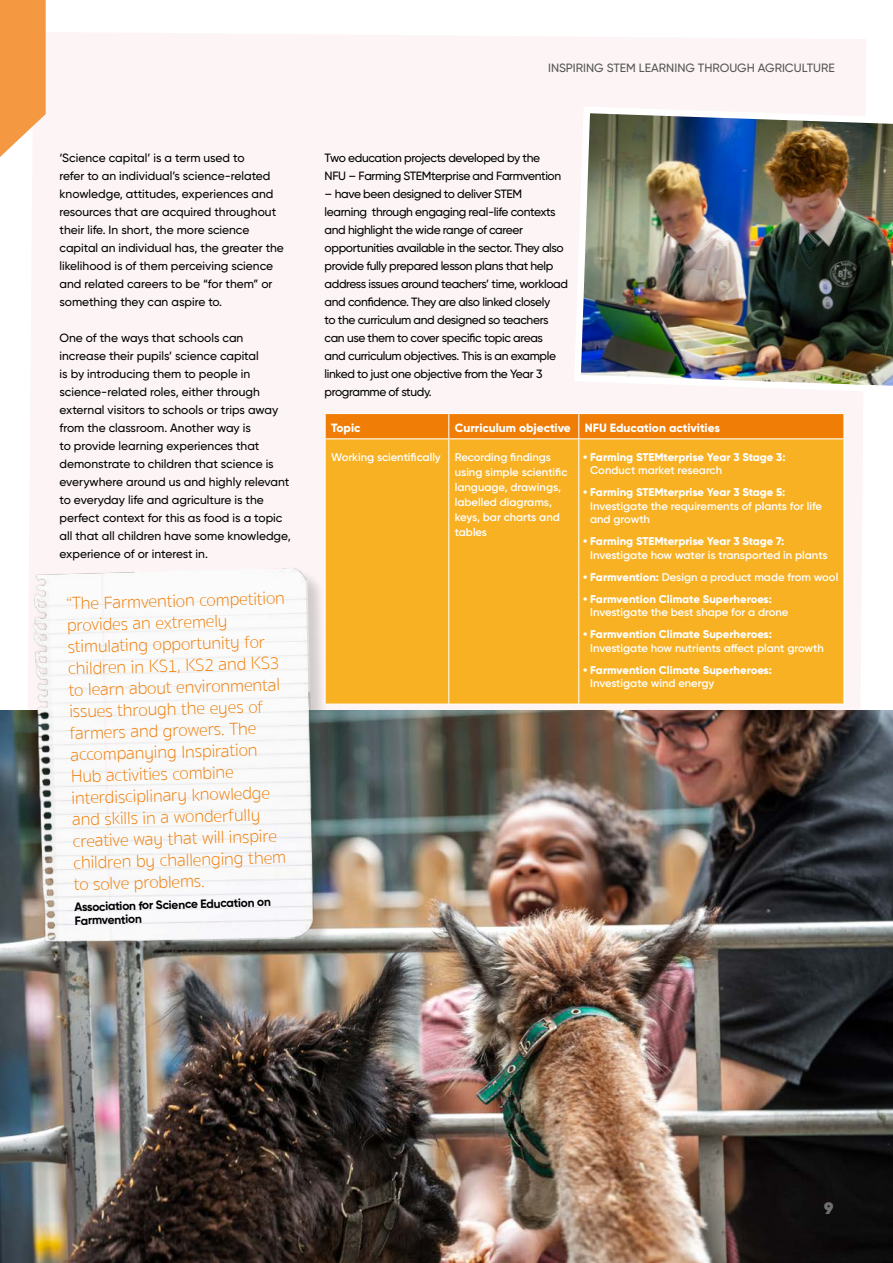
<style>
.page{position:relative;width:893px;height:1263px;background:#fff}
.page>*{position:absolute;margin:0;border:0;box-sizing:border-box;transform-origin:0 0}
.t1{font:100 18px/21.6px "Sukhumvit Set";color:#ef7d06}
.t2{font:800 16.5px "Gilroy";color:#706f6f}
.t3{font:500 12px/18px "Gilroy";color:#000}
.t4{font:500 12px/18px "Gilroy";letter-spacing:-.02em;color:#000}
.t5{font:800 12px "Gilroy";color:#fff}
.t6{font:700 12px/14px "Gilroy";color:#000}
.t7{font:500 12px "Gilroy";color:#575756}
.t8{font:600 11.25px/15px "Gilroy";color:#fff}
.t9{font:800 11.25px "Gilroy";color:#fff}
.s1{font-weight:800}
</style>
<div class="page">
<svg style="left:0;top:0;width:46px;height:157px;background:#f5a65c"></svg>
<img style="left:1px;top:711px;width:892px;height:552px">
<div style="left:35px;top:569px;width:297px;height:391px;background:#000;opacity:.17"></div>
<img style="left:32px;top:567px;width:285px;height:378px">
<img style="left:581px;top:113px;width:312px;height:273px">
<div style="left:326px;top:439px;width:517px;height:264px;background:#f8b123"></div>
<svg style="left:325px;top:413px;width:519px;height:25px;background:#ef8312"></svg>
<hr style="left:325px;top:439px;width:1px;height:264px;background:#fff">
<hr style="left:448px;top:439px;width:1px;height:264px;background:#fff">
<hr style="left:578px;top:439px;width:1px;height:264px;background:#fff">
<hr style="left:325px;top:703px;width:124px;height:2px;background:#fff">
<p class="t3" style="left:60px;top:149px;width:226px">‘Science capital’ is a term used to<br>refer to an individual’s science-related knowledge, attitudes, experiences and resources that are acquired throughout their life. In short, the more science capital an individual has, the greater the likelihood is of them perceiving science and related careers to be “for them” or something they can aspire to.</p>
<p class="t3" style="left:60px;top:329px;width:233px">One of the ways that schools can increase their pupils’ science capital<br>is by introducing them to people in science-related roles, either through external visitors to schools or trips away from the classroom. Another way is<br>to provide learning experiences that demonstrate to children that science is everywhere around us and highly relevant to everyday life and agriculture is the perfect context for this as food is a topic all that all children have some knowledge, experience of or interest in.</p>
<p class="t1" style="left:66px;top:592px;width:220px;rotate:-1deg">“The Farmvention competition provides an extremely stimulating opportunity for children in KS1, KS2 and KS3 to learn about environmental issues through the eyes of farmers and growers. The accompanying Inspiration<br>Hub activities combine interdisciplinary knowledge and skills in a wonderfully creative way that will inspire children by challenging them to solve problems.</p>
<p class="t6" style="left:74px;top:899px;width:198px;rotate:-1deg">Association for Science Education on<br>Farmvention</p>
<p class="t7" style="left:548px;top:60px;width:288px">INSPIRING STEM LEARNING THROUGH AGRICULTURE</p>
<p class="t4" style="left:325px;top:149px;width:238px">Two education projects developed by the<br>NFU – Farming STEMterprise and Farmvention</p>
<p class="t4" style="left:325px;top:185px;width:245px">– have been designed to deliver STEM<br>learning through engaging real-life contexts and highlight the wide range of career opportunities available in the sector. They also provide fully prepared lesson plans that help address issues around teachers’ time, workload and confidence. They are also linked closely<br>to the curriculum and designed so teachers can use them to cover specific topic areas<br>and curriculum objectives. This is an example linked to just one objective from the Year 3 programme of study.</p>
<p class="t5" style="left:331px;top:420px;width:31px">Topic</p>
<p class="t5" style="left:455px;top:420px;width:267px">Curriculum objective NFU Education activities</p>
<p class="t8" style="left:455px;top:449px;width:114px;text-indent:-124px">Working scientifically Recording findings using simple scientific language, drawings, labelled diagrams, keys, bar charts and tables</p>
<p class="t9" style="left:583px;top:450px;width:204px">• Farming STEMterprise Year 3 Stage 3:</p>
<p class="t8" style="left:590px;top:463px;width:133px">Conduct market research</p>
<p class="t9" style="left:583px;top:485px;width:204px">• Farming STEMterprise Year 3 Stage 5:</p>
<p class="t8" style="left:590px;top:499px;width:233px;line-height:13.5px">Investigate the requirements of plants for life and growth</p>
<p class="t9" style="left:583px;top:534px;width:203px">• Farming STEMterprise Year 3 Stage 7:</p>
<p class="t8" style="left:590px;top:547px;width:239px">Investigate how water is transported in plants</p>
<p class="t8" style="left:583px;top:569px;width:257px"><span class="s1">• Farmvention:</span> Design a product made from wool</p>
<p class="t9" style="left:583px;top:592px;width:190px">• Farmvention Climate Superheroes:</p>
<p class="t8" style="left:590px;top:605px;width:200px">Investigate the best shape for a drone</p>
<p class="t9" style="left:583px;top:627px;width:190px">• Farmvention Climate Superheroes:</p>
<p class="t8" style="left:590px;top:640px;width:235px">Investigate how nutrients affect plant growth</p>
<p class="t9" style="left:583px;top:663px;width:190px">• Farmvention Climate Superheroes:</p>
<p class="t8" style="left:590px;top:676px;width:126px">Investigate wind energy</p>
<h2 class="t2" style="left:824px;top:1197px;width:11px">9</h2>
</div>
